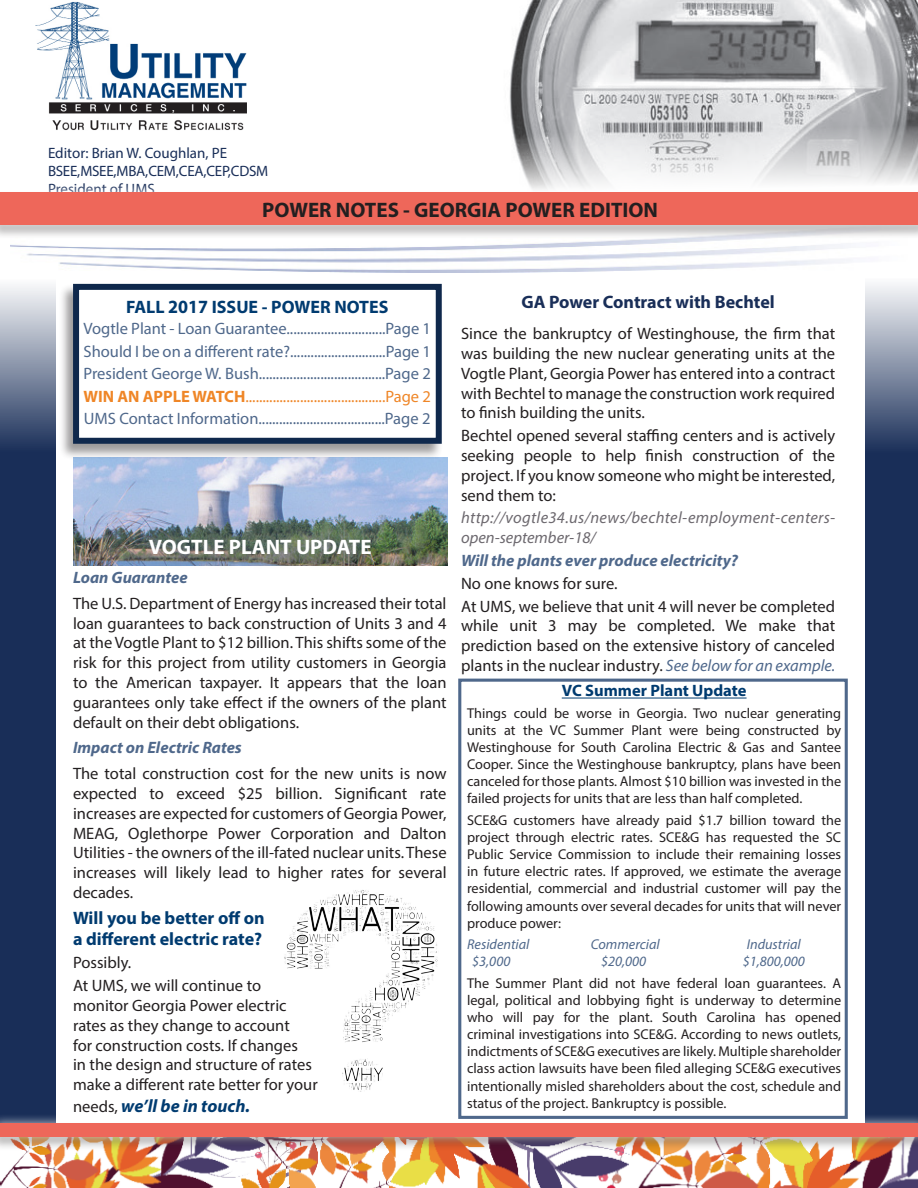
<style>
.page{position:relative;width:918px;height:1188px;background:#fff}
.page>*{position:absolute;margin:0;border:0;box-sizing:border-box;transform-origin:0 0}
.t1{font:700 21px "Myriad Pro";color:#231f20}
.t2{font:700 21px "Myriad Pro";color:#fff}
.t3{font:700 18px/21.6px "Myriad Pro";color:#003b70}
.t4{font:700 18px "Myriad Pro";color:#192e58}
.t5{font:italic 700 18px "Myriad Pro";color:#003b70}
.t6{font:16.5px/19.8px "Myriad Pro";color:#231f20;text-align:justify}
.t7{font:16.5px "Myriad Pro";color:#4f688b}
.t8{font:italic 700 16.5px "Myriad Pro";color:#4f688b}
.t9{font:italic 16.5px/19.8px "Myriad Pro";letter-spacing:.02em;color:#6d696f}
.t10{font:16.5px "Myriad Pro";color:#ef8627}
.t11{font:700 16.5px "Myriad Pro";color:#003b70}
.t12{font:15px "Myriad Pro";letter-spacing:-.005em;color:#192e58}
.t13{font:14.25px/17.1px "Myriad Pro";color:#231f20;text-align:justify}
.t14{font:italic 14.25px "Myriad Pro";color:#4f688b}
.s1{font-size:18.75px}
.s2{font-weight:700}
.s3{font-weight:400;font-style:normal;font-size:16.5px;color:#231f20}
.s4{font-style:italic;color:#4f688b}
</style>
<div class="page">
<img style="left:0;top:1151px;width:212px;height:37px">
<img style="left:212px;top:1151px;width:375px;height:37px">
<img style="left:587px;top:1151px;width:331px;height:37px">
<svg style="left:0;top:286px;width:56px;height:539px;background:#3a4c70"></svg>
<svg style="left:865px;top:311px;width:53px;height:516px;background:#32456a"></svg>
<img style="left:488px;top:0;width:430px;height:311px">
<div style="left:709px;top:827px;width:209px;height:309px;background:#192e58"></div>
<div style="left:0;top:825px;width:212px;height:309px;background:#192e58"></div>
<div style="left:56px;top:273px;width:808px;height:857px;background:#fff"></div>
<img style="left:73px;top:458px;width:374px;height:107px">
<img style="left:35px;top:2px;width:212px;height:128px">
<img style="left:10px;top:240px;width:898px;height:32px">
<div style="left:0;top:1121px;width:918px;height:30px;background:#231f20;opacity:.38"></div>
<div style="left:0;top:1114px;width:918px;height:32px;background:#fff;opacity:.75"></div>
<div style="left:0;top:1123px;width:918px;height:13px;background:#ee675a"></div>
<div style="left:0;top:190px;width:918px;height:50px;background:#231f20;opacity:.38"></div>
<div style="left:0;top:182px;width:918px;height:53px;background:#fff;opacity:.75"></div>
<div style="left:0;top:192px;width:918px;height:33px;background:#ee675a"></div>
<div style="left:152px;top:542px;width:237px;height:31px;background:#231f20;opacity:.06"></div>
<div style="left:140px;top:530px;width:240px;height:34px;background:#4f688b;opacity:.42"></div>
<div style="left:59px;top:284px;width:385px;height:176px;background:#231f20;opacity:.45"></div>
<div style="left:73px;top:284px;width:369px;height:160px;background:#fff;border:6px solid #0f284c"></div>
<img style="left:284px;top:890px;width:154px;height:202px">
<hr style="left:562px;top:698px;width:185px;height:1px;background:#003b70">
<div style="left:458px;top:679px;width:390px;height:440px;border:3px solid #4f688b"></div>
<p class="t12" style="left:48px;top:144px;width:181px">Editor: Brian W. Coughlan, PE</p>
<p class="t12" style="left:48px;top:162px;width:222px">BSEE, MSEE, MBA, CEM, CEA, CEP, CDSM</p>
<p class="t12" style="left:48px;top:180px;width:108px">President of UMS</p>
<p class="t1" style="left:262px;top:196px;width:397px">POWER NOTES - GEORGIA POWER EDITION</p>
<p class="t3" style="left:126px;top:295px;width:264px">FALL <span class="s1">2017</span> ISSUE - POWER NOTES</p>
<p class="t7" style="left:84px;top:318px;width:349px">Vogtle Plant - Loan Guarantee.............................Page 1</p>
<p class="t7" style="left:84px;top:341px;width:349px">Should I be on a different rate?............................Page 1</p>
<p class="t7" style="left:84px;top:363px;width:349px">President George W. Bush.....................................Page 2</p>
<p class="t10" style="left:84px;top:386px;width:349px"><span class="s2">WIN AN APPLE WATCH</span>.........................................Page 2</p>
<p class="t7" style="left:84px;top:408px;width:348px">UMS Contact Information.....................................Page 2</p>
<p class="t2" style="left:149px;top:534px;width:224px">VOGTLE PLANT UPDATE</p>
<p class="t8" style="left:73px;top:567px;width:116px">Loan Guarantee</p>
<p class="t6" style="left:73px;top:593px;width:375px">The U.S. Department of Energy has increased their total loan guarantees to back construction of Units 3 and 4 at the Vogtle Plant to $12 billion. This shifts some of the risk for this project from utility customers in Georgia to the American taxpayer. It appears that the loan guarantees only take effect if the owners of the plant default on their debt obligations.</p>
<p class="t8" style="left:73px;top:737px;width:170px">Impact on Electric Rates</p>
<p class="t6" style="left:73px;top:763px;width:375px">The total construction cost for the new units is now expected to exceed $25 billion. Significant rate increases are expected for customers of Georgia Power, MEAG, Oglethorpe Power Corporation and Dalton Utilities - the owners of the ill-fated nuclear units. These increases will likely lead to higher rates for several decades.</p>
<p class="t3" style="left:73px;top:906px;width:193px">Will you be better off on a different electric rate?</p>
<p class="t6" style="left:73px;top:953px;width:60px">Possibly.</p>
<p class="t6" style="left:73px;top:976px;width:246px;text-align:left">At UMS, we will continue to monitor Georgia Power electric rates as they change to account<br>for construction costs. If changes<br>in the design and structure of rates make a different rate better for your</p>
<p class="t5" style="left:73px;top:1094px;width:179px"><span class="s3">needs,</span> we’ll be in touch.</p>
<p class="t4" style="left:522px;top:290px;width:255px">GA Power Contract with Bechtel</p>
<p class="t6" style="left:461px;top:323px;width:376px">Since the bankruptcy of Westinghouse, the firm that was building the new nuclear generating units at the Vogtle Plant, Georgia Power has entered into a contract with Bechtel to manage the construction work required to finish building the units.</p>
<p class="t6" style="left:461px;top:425px;width:376px">Bechtel opened several staffing centers and is actively seeking people to help finish construction of the project. If you know someone who might be interested, send them to:</p>
<p class="t9" style="left:461px;top:508px;width:376px">http://vogtle34.us/news/bechtel-employment-centers&shy;open-september-18/</p>
<p class="t8" style="left:461px;top:550px;width:279px">Will the plants ever produce electricity?</p>
<p class="t6" style="left:461px;top:573px;width:158px">No one knows for sure.</p>
<p class="t6" style="left:461px;top:596px;width:376px">At UMS, we believe that unit 4 will never be completed while unit 3 may be completed. We make that prediction based on the extensive history of canceled plants in the nuclear industry. <span class="s4">See below for an example.</span></p>
<p class="t11" style="left:562px;top:680px;width:186px">VC Summer Plant Update</p>
<p class="t13" style="left:467px;top:704px;width:376px">Things could be worse in Georgia. Two nuclear generating units at the VC Summer Plant were being constructed by Westinghouse for South Carolina Electric &amp; Gas and Santee Cooper. Since the Westinghouse bankruptcy, plans have been canceled for those plants. Almost $10 billion was invested in the failed projects for units that are less than half completed.</p>
<p class="t13" style="left:467px;top:812px;width:376px">SCE&amp;G customers have already paid $1.7 billion toward the project through electric rates. SCE&amp;G has requested the SC Public Service Commission to include their remaining losses in future electric rates. If approved, we estimate the average residential, commercial and industrial customer will pay the following amounts over several decades for units that will never produce power:</p>
<p class="t14" style="left:467px;top:936px;width:64px">Residential</p>
<p class="t14" style="left:591px;top:936px;width:71px">Commercial</p>
<p class="t14" style="left:747px;top:936px;width:56px">Industrial</p>
<p class="t14" style="left:472px;top:953px;width:40px">$3,000</p>
<p class="t14" style="left:601px;top:953px;width:47px">$20,000</p>
<p class="t14" style="left:743px;top:953px;width:64px">$1,800,000</p>
<p class="t13" style="left:467px;top:974px;width:376px">The Summer Plant did not have federal loan guarantees. A legal, political and lobbying fight is underway to determine who will pay for the plant. South Carolina has opened criminal investigations into SCE&amp;G. According to news outlets, indictments of SCE&amp;G executives are likely. Multiple shareholder class action lawsuits have been filed alleging SCE&amp;G executives intentionally misled shareholders about the cost, schedule and status of the project. Bankruptcy is possible.</p>
</div>
